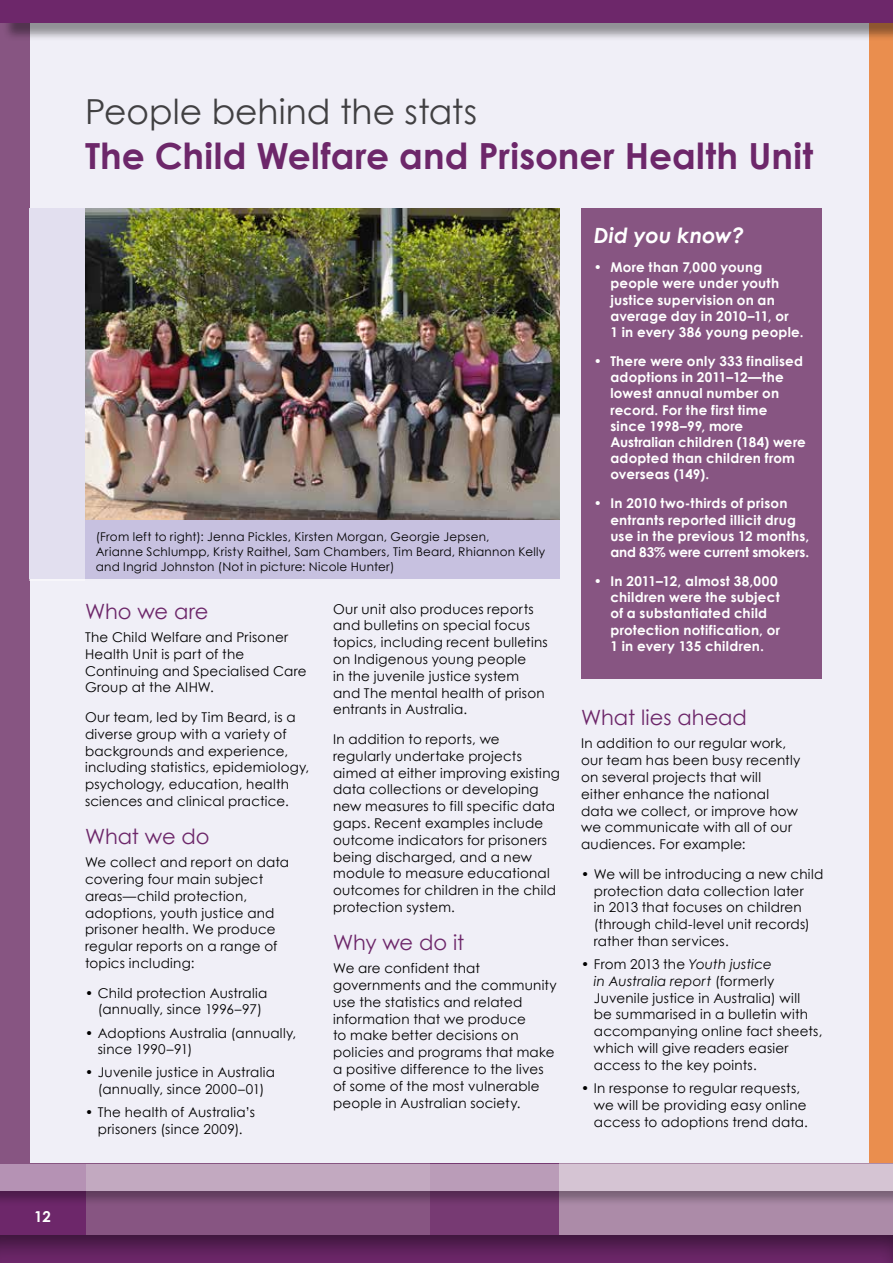
<style>
.page{position:relative;width:893px;height:1263px;background:#f0eff7}
.page>*{position:absolute;margin:0;border:0;box-sizing:border-box;transform-origin:0 0}
.t1{font:700 36px "Century Gothic";color:#6d276a}
.t2{font:34.5px "Century Gothic";color:#414042}
.t3{font:21px "Century Gothic";letter-spacing:-.005em;color:#6d276a}
.t4{font:italic 700 21px "Century Gothic";letter-spacing:-.005em;color:#fff}
.t5{font:700 15px "Century Gothic";color:#fff}
.t6{font:13.5px/16.8px "Century Gothic";letter-spacing:.015em;color:#000}
.t7{font:700 13.5px/16.2px "Century Gothic";letter-spacing:.015em;color:#fff}
.t8{font:12px/15px "Century Gothic";letter-spacing:.025em;color:#000}
.s1{font-family:"Book Antiqua"}
.s2{font-style:italic}
</style>
<div class="page">
<div style="left:870px;top:16px;width:23px;height:1247px;background:#ea8e4e"></div>
<div style="left:495px;top:1164px;width:398px;height:99px;background:#ac8ba8"></div>
<div style="left:429px;top:1164px;width:129px;height:99px;background:#773a73"></div>
<div style="left:27px;top:1164px;width:403px;height:99px;background:#875582"></div>
<div style="left:0;top:0;width:30px;height:1263px;background:#875582"></div>
<div style="left:30px;top:208px;width:530px;height:371px;background:#c7c1e0"></div>
<div style="left:2px;top:0;width:891px;height:41px;background:#000;opacity:.4"></div>
<div style="left:0;top:0;width:893px;height:23px;background:#6d276a"></div>
<div style="left:0;top:1164px;width:85px;height:73px;background:#6d276a"></div>
<img style="left:85px;top:208px;width:475px;height:312px">
<div style="left:0;top:1163px;width:893px;height:43px;background:#000;opacity:.6"></div>
<svg style="left:0;top:1164px;width:893px;height:27px;background:#c6afc4"></svg>
<div style="left:0;top:1233px;width:893px;height:30px;background:#000;opacity:.49"></div>
<hr style="left:891px;top:1233px;width:2px;height:30px;background:#000;opacity:.49">
<div style="left:30px;top:208px;width:55px;height:373px;background:#e2dfef"></div>
<div style="left:581px;top:208px;width:241px;height:471px;background:#875582"></div>
<p class="t5" style="left:34px;top:1205px;width:18px">12</p>
<h2 class="t2" style="left:85px;top:87px;width:393px">People behind the stats</h2>
<h1 class="t1" style="left:85px;top:129px;width:730px">The Child Welfare and Prisoner Health Unit</h1>
<p class="t8" style="left:96px;top:529px;width:451px">(From left to right): Jenna Pickles, Kirsten Morgan, Georgie Jepsen,<br>Arianne Schlumpp, Kristy Raithel, Sam Chambers, Tim Beard, Rhiannon Kelly and Ingrid Johnston (Not in picture: Nicole Hunter)</p>
<h3 class="t3" style="left:85px;top:597px;width:125px">Who we are</h3>
<p class="t6" style="left:85px;top:629px;width:223px">The Child Welfare and Prisoner<br>Health Unit is part of the<br>Continuing and Specialised Care<br>Group at the AIHW.</p>
<p class="t6" style="left:85px;top:708px;width:226px">Our team, led by Tim Beard, is a diverse group with a variety of backgrounds and experience, including statistics, epidemiology, psychology, education, health sciences and clinical practice.</p>
<h3 class="t3" style="left:85px;top:822px;width:126px">What we do</h3>
<p class="t6" style="left:85px;top:854px;width:206px">We collect and report on data covering four main subject areas—child protection, adoptions, youth justice and prisoner health. We produce regular reports on a range of topics including:</p>
<p class="t6" style="left:85px;top:984px;width:184px;text-align:center">• Child protection Australia (annually, since 1996–97)</p>
<p class="t6" style="left:98px;top:1024px;width:200px;text-indent:-13px">• Adoptions Australia (annually, since 1990–91)</p>
<p class="t6" style="left:85px;top:1064px;width:191px;text-align:center">• Juvenile justice in Australia (annually, since 2000–01)</p>
<p class="t6" style="left:85px;top:1104px;width:171px;text-align:center">• The health of Australia’s prisoners (since 2009).</p>
<p class="t6" style="left:333px;top:600px;width:216px">Our unit also produces reports and bulletins on special focus topics, including recent bulletins on Indigenous young people<br>in the juvenile justice system and The mental health of prison entrants in Australia.</p>
<p class="t6" style="left:333px;top:730px;width:228px">In addition to reports, we regularly undertake projects aimed at either improving existing data collections or developing new measures to fill specific data gaps. Recent examples include outcome indicators for prisoners being discharged, and a new module to measure educational outcomes for children in the child protection system.</p>
<h3 class="t3" style="left:333px;top:928px;width:133px">Why we do it</h3>
<p class="t6" style="left:333px;top:960px;width:225px">We are confident that governments and the community use the statistics and related information that we produce<br>to make better decisions on policies and programs that make a positive difference to the lives of some of the most vulnerable people in Australian society.</p>
<h3 class="t4" style="left:594px;top:220px;width:152px">Did you know?</h3>
<p class="t7" style="left:610px;top:259px;width:195px;text-indent:-16px">• More than 7,000 young people were under youth justice supervision on an average day in 2010–11, or<br>1 in every 386 young people.</p>
<p class="t7" style="left:610px;top:352px;width:197px;text-indent:-16px">• There were only 333 finalised adoptions in 2011–12—the lowest annual number on record. For the first time since 1998–99, more<br>Australian children (184) were adopted than children from overseas (149).</p>
<p class="t7" style="left:610px;top:495px;width:200px;text-indent:-16px">• In 2010 two-thirds of prison entrants reported illicit drug use in the previous 12 months, and 83% were current smokers.</p>
<p class="t7" style="left:610px;top:572px;width:171px;text-indent:-16px">• In 2011–12, almost 38,000 children were the subject of a substantiated child protection notification, or<br>1 in every 135 children<span class="s1">.</span></p>
<h3 class="t3" style="left:581px;top:703px;width:167px">What lies ahead</h3>
<p class="t6" style="left:581px;top:735px;width:221px">In addition to our regular work, our team has been busy recently on several projects that will either enhance the national data we collect, or improve how we communicate with all of our audiences. For example:</p>
<p class="t6" style="left:594px;top:865px;width:231px;text-indent:-13px">• We will be introducing a new child protection data collection later<br>in 2013 that focuses on children (through child-level unit records) rather than services.</p>
<p class="t6" style="left:594px;top:955px;width:230px;text-indent:-13px">• From 2013 the <span class="s2">Youth justice<br>in Australia report</span> (formerly<br>Juvenile justice in Australia) will<br>be summarised in a bulletin with accompanying online fact sheets, which will give readers easier access to the key points.</p>
<p class="t6" style="left:594px;top:1079px;width:216px;text-indent:-13px">• In response to regular requests, we will be providing easy online access to adoptions trend data.</p>
</div>
